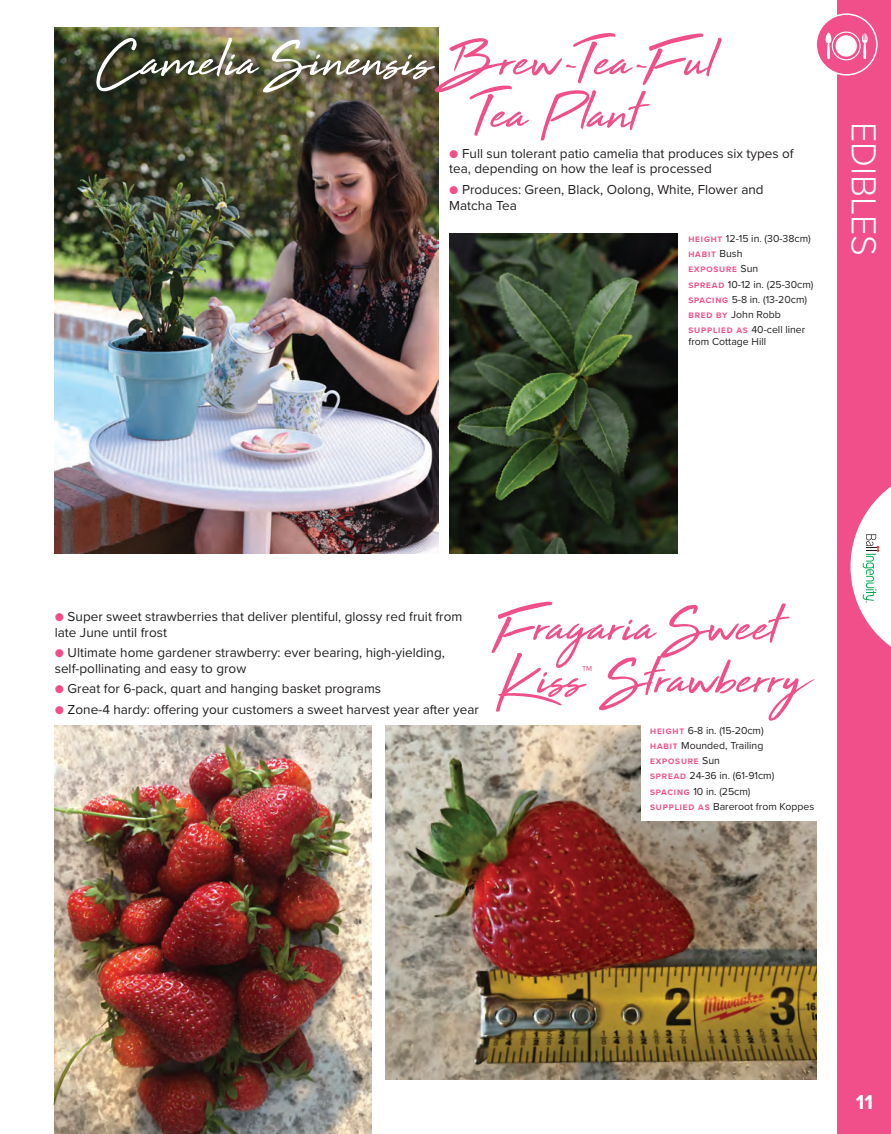
<style>
.page{position:relative;width:891px;height:1134px;background:#fff}
.page>*{position:absolute;margin:0;border:0;box-sizing:border-box;transform-origin:0 0}
.t1{font:60px/52.5px "High Tide";color:#f04f89}
.t2{font:300 36px "Proxima Nova";color:#fff}
.t3{font:900 22.5px "Proxima Nova";color:#f04f89}
.t4{font:700 20.85px "Proxima Nova";color:#fff}
.t5{font:13.5px/15.9px "Proxima Nova";color:#231f20}
.t6{font:10.5px/15.3px "Proxima Nova";color:#231f20}
.t7{font:700 8.25px/15.3px "Proxima Nova";letter-spacing:.1em;color:#f04f89}
.s1{color:#fff}
.s2{color:#f04f89}
.s3{font-weight:700;font-size:8.25px;color:#f04f89}
.s4{font-weight:400;font-size:10.5px;color:#231f20}
</style>
<div class="page">
<div style="left:837px;top:0;width:54px;height:1134px;background:#f04f89"></div>
<svg style="left:850px;top:486px;width:41px;height:161px"></svg>
<div style="left:816px;top:14px;width:61px;height:61px;background:#f04f89;border-radius:50%"></div>
<div style="left:816px;top:13px;width:62px;height:63px;border:1px solid #fff;border-radius:50%"></div>
<svg style="left:826px;top:32px;width:42px;height:28px"></svg>
<div style="left:836px;top:35px;width:21px;height:22px;background:#fff;border-radius:50%"></div>
<img style="left:386px;top:725px;width:431px;height:355px">
<div style="left:642px;top:704px;width:189px;height:117px;background:#fff"></div>
<img style="left:449px;top:234px;width:229px;height:319px">
<img style="left:54px;top:27px;width:384px;height:526px">
<img style="left:55px;top:725px;width:316px;height:409px">
<svg style="left:566px;top:64px;width:10px;height:4px"></svg>
<svg style="left:636px;top:64px;width:11px;height:4px"></svg>
<h1 class="t1" style="left:468px;top:28px;width:247px;text-indent:-372px"><span class="s1">Camelia Sinensis</span> Brew Tea Ful<br>Tea Plant</h1>
<p class="t5" style="left:449px;top:145px;width:346px"><span class="s2">●</span> Full sun tolerant patio camelia that produces six types of tea, depending on how the leaf is processed</p>
<p class="t5" style="left:449px;top:181px;width:316px"><span class="s2">●</span> Produces: Green, Black, Oolong, White, Flower and<br>Matcha Tea</p>
<p class="t6" style="left:688px;top:230px;width:124px"><span class="s3">HEIGHT</span> 12-15 in. (30-38cm)</p>
<p class="t7" style="left:688px;top:246px;width:71px">HABIT <span class="s4">Bush<br></span>EXPOSURE <span class="s4">Sun</span></p>
<p class="t6" style="left:688px;top:276px;width:126px"><span class="s3">SPREAD</span> 10-12 in. (25-30cm)<br><span class="s3">SPACING</span> 5-8 in. (13-20cm)<br><span class="s3">BRED BY</span> John Robb<br><span class="s3">SUPPLIED AS</span> 40-cell liner</p>
<p class="t6" style="left:688px;top:334px;width:79px">from Cottage Hill</p>
<h2 class="t2" style="left:891px;top:122px;width:136px;rotate:90deg">EDIBLES</h2>
<p class="t5" style="left:55px;top:608px;width:409px"><span class="s2">●</span> Super sweet strawberries that deliver plentiful, glossy red fruit from late June until frost</p>
<p class="t5" style="left:55px;top:644px;width:392px"><span class="s2">●</span> Ultimate home gardener strawberry: ever bearing, high-yielding, self-pollinating and easy to grow</p>
<p class="t5" style="left:55px;top:680px;width:328px"><span class="s2">●</span> Great for 6-pack, quart and hanging basket programs</p>
<p class="t5" style="left:55px;top:700px;width:426px"><span class="s2">●</span> Zone-4 hardy: offering your customers a sweet harvest year after year</p>
<h1 class="t1" style="left:498px;top:593px;width:309px">Fragaria Sweet<br>Kiss Strawberry</h1>
<h3 class="t3" style="left:582px;top:656px;width:12px">™</h3>
<p class="t6" style="left:650px;top:722px;width:115px"><span class="s3">HEIGHT</span> 6-8 in. (15-20cm)<br><span class="s3">HABIT</span> Mounded, Trailing</p>
<p class="t7" style="left:650px;top:753px;width:71px">EXPOSURE <span class="s4">Sun</span></p>
<p class="t6" style="left:650px;top:768px;width:166px"><span class="s3">SPREAD</span> 24-36 in. (61-91cm)<br><span class="s3">SPACING</span> 10 in. (25cm)<br><span class="s3">SUPPLIED AS</span> Bareroot from Koppes</p>
<h3 class="t4" style="left:856px;top:1086px;width:19px">11</h3>
</div>
